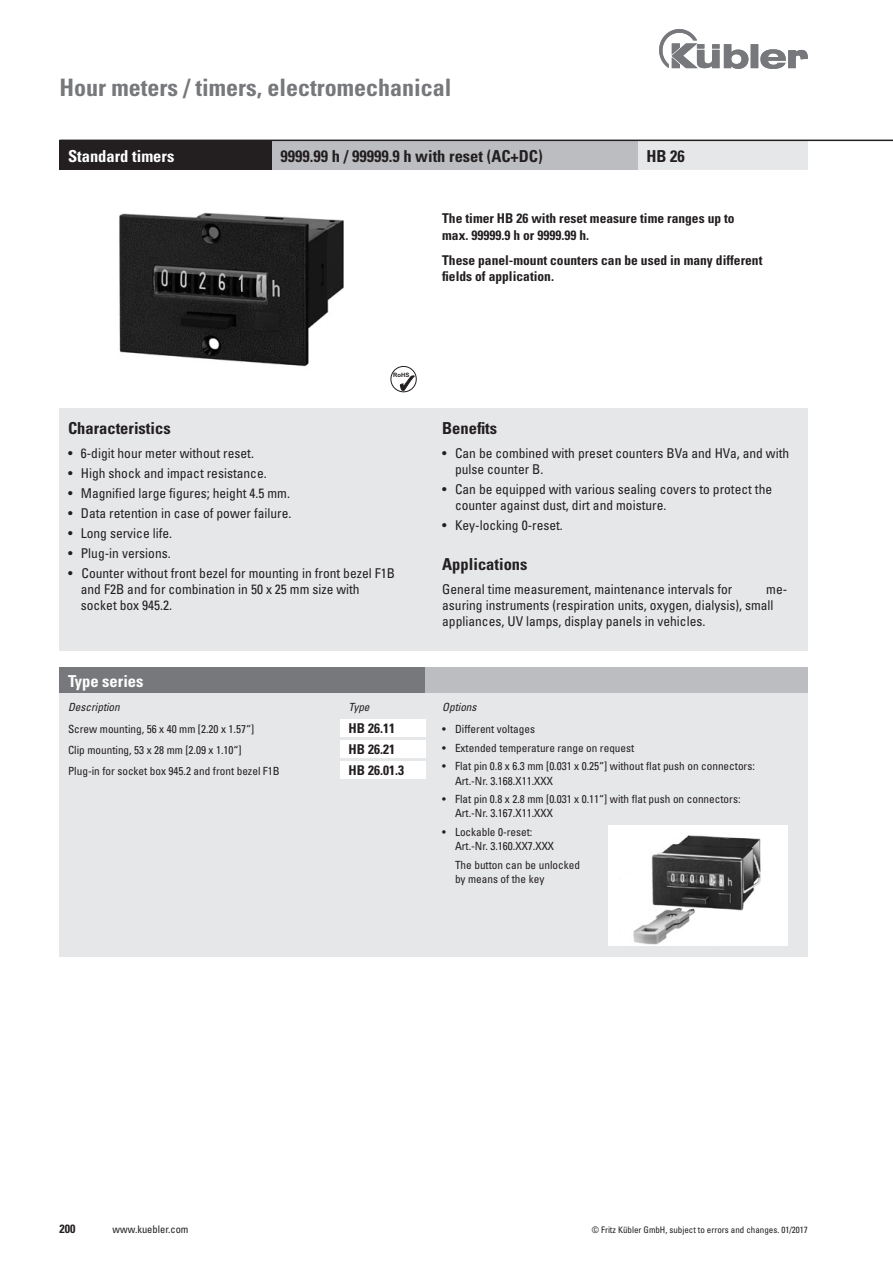
<style>
.page{position:relative;width:893px;height:1263px;background:#fff}
.page>*{position:absolute;margin:0;border:0;box-sizing:border-box;transform-origin:0 0}
.t1{font:700 condensed 24px "Univers";color:#76787b}
.Head_weiß{font:700 condensed 16.5px "Univers";color:#231f20}
.Bestellschlüssel{font:700 condensed 16.5px "Univers";color:#231f20}
.Head_weiß-2{font:700 condensed 16.5px "Univers";color:#fff}
.Head_schwarz{font:700 condensed 16.5px "Univers";color:#fff}
.Bestellschlüssel-2{font:condensed 13.5px/15.8px "Univers";color:#231f20}
._9_Text_fett{font:700 condensed 13.5px/16.5px "Univers";color:#231f20}
.Bestellschlüssel-3{font:700 condensed 13.5px "Univers";color:#231f20}
.t2{font:700 condensed 12px "Univers";color:#231f20}
.Bestellschlüssel-4{font:condensed 11.25px/14.2px "Univers";color:#231f20}
.Bestellschlüssel-5{font:italic condensed 11.25px "Univers";color:#231f20}
.t3{font:condensed 10.5px "Univers";color:#231f20}
.t4{font:condensed 9px "Univers";color:#231f20}
.t5{font:700 6px "Arial";color:#231f20}
</style>
<div class="page">
<img style="left:659px;top:30px;width:149px;height:38px">
<div style="left:60px;top:668px;width:748px;height:289px;background:#e6e7e9"></div>
<div style="left:60px;top:408px;width:748px;height:243px;background:#e6e7e9"></div>
<svg style="left:390px;top:366px;width:27px;height:26px"></svg>
<div style="left:340px;top:720px;width:85px;height:17px;background:#fff"></div>
<div style="left:340px;top:740px;width:85px;height:17px;background:#fff"></div>
<div style="left:340px;top:761px;width:85px;height:17px;background:#fff"></div>
<div style="left:425px;top:668px;width:383px;height:25px;background:#bcbdc0"></div>
<div style="left:608px;top:825px;width:180px;height:120px;background:#fff"></div>
<img style="left:633px;top:835px;width:128px;height:110px">
<img style="left:119px;top:212px;width:225px;height:155px">
<div style="left:60px;top:668px;width:365px;height:25px;background:#76787b"></div>
<div style="left:60px;top:140px;width:212px;height:30px;background:#231f20"></div>
<div style="left:638px;top:140px;width:170px;height:30px;background:#e6e7e9"></div>
<div style="left:272px;top:140px;width:366px;height:30px;background:#bcbdc0"></div>
<hr style="left:60px;top:140px;width:833px;height:1px;background:#231f20">
<p class="t1" style="left:60px;top:72px;width:393px">Hour meters / timers, electromechanical</p>
<p class="Head_weiß-2" style="left:68px;top:146px;width:108px">Standard timers</p>
<p class="Head_weiß" style="left:281px;top:146px;width:264px">9999.99 h / 99999.9 h with reset (AC+DC)</p>
<p class="Head_weiß" style="left:646px;top:146px;width:40px">HB 26</p>
<p class="_9_Text_fett" style="left:442px;top:210px;width:294px">The timer HB 26 with reset measure time ranges up to max. 99999.9 h or 9999.99 h.</p>
<p class="_9_Text_fett" style="left:442px;top:252px;width:322px">These panel-mount counters can be used in many different fields of application.</p>
<p class="t5" style="left:393px;top:371px;width:18px">RoHS</p>
<p class="Bestellschlüssel" style="left:68px;top:418px;width:104px">Characteristics</p>
<p class="Bestellschlüssel-2" style="left:68px;top:445px;width:187px">• 6-digit hour meter without reset.</p>
<p class="Bestellschlüssel-2" style="left:68px;top:465px;width:200px">• High shock and impact resistance.</p>
<p class="Bestellschlüssel-2" style="left:68px;top:485px;width:223px">• Magnified large figures; height 4.5 mm.</p>
<p class="Bestellschlüssel-2" style="left:68px;top:505px;width:225px">• Data retention in case of power failure.</p>
<p class="Bestellschlüssel-2" style="left:68px;top:525px;width:106px">• Long service life.</p>
<p class="Bestellschlüssel-2" style="left:68px;top:545px;width:104px">• Plug-in versions.</p>
<p class="Bestellschlüssel-2" style="left:81px;top:565px;width:316px;text-indent:-13px">• Counter without front bezel for mounting in front bezel F1B and F2B and for combination in 50 x 25 mm size with socket box 945.2.</p>
<p class="Head_schwarz" style="left:68px;top:671px;width:77px">Type series</p>
<p class="Bestellschlüssel-5" style="left:68px;top:699px;width:53px">Description</p>
<p class="Bestellschlüssel-5" style="left:349px;top:699px;width:23px">Type</p>
<p class="Bestellschlüssel-4" style="left:68px;top:722px;width:188px">Screw mounting, 56 x 40 mm [2.20 x 1.57“]</p>
<p class="Bestellschlüssel-3" style="left:349px;top:720px;width:48px">HB 26.11</p>
<p class="Bestellschlüssel-4" style="left:68px;top:743px;width:175px">Clip mounting, 53 x 28 mm [2.09 x 1.10“]</p>
<p class="Bestellschlüssel-3" style="left:349px;top:741px;width:48px">HB 26.21</p>
<p class="Bestellschlüssel-4" style="left:68px;top:763px;width:213px">Plug-in for socket box 945.2 and front bezel F1B</p>
<p class="Bestellschlüssel-3" style="left:349px;top:761px;width:57px">HB 26.01.3</p>
<p class="Bestellschlüssel" style="left:442px;top:418px;width:56px">Benefits</p>
<p class="Bestellschlüssel-2" style="left:455px;top:445px;width:336px;text-indent:-13px">• Can be combined with preset counters BVa and HVa, and with pulse counter B.</p>
<p class="Bestellschlüssel-2" style="left:455px;top:481px;width:319px;text-indent:-13px">• Can be equipped with various sealing covers to protect the counter against dust, dirt and moisture.</p>
<p class="Bestellschlüssel-2" style="left:442px;top:517px;width:122px">• Key-locking 0-reset.</p>
<p class="Bestellschlüssel" style="left:442px;top:554px;width:87px">Applications</p>
<p class="Bestellschlüssel-2" style="left:442px;top:581px;width:292px">General time measurement, maintenance intervals for</p>
<p class="Bestellschlüssel-2" style="left:442px;top:581px;width:346px;text-indent:324px">me&shy;asuring instruments (respiration units, oxygen, dialysis), small appliances, UV lamps, display panels in vehicles.</p>
<p class="Bestellschlüssel-5" style="left:442px;top:699px;width:36px">Options</p>
<p class="Bestellschlüssel-4" style="left:442px;top:722px;width:94px">• Different voltages</p>
<p class="Bestellschlüssel-4" style="left:442px;top:741px;width:194px">• Extended temperature range on request</p>
<p class="Bestellschlüssel-4" style="left:455px;top:759px;width:301px;text-indent:-13px">• Flat pin 0.8 x 6.3 mm [0.031 x 0.25“] without flat push on connectors:<br>Art.-Nr. 3.168.X11.XXX</p>
<p class="Bestellschlüssel-4" style="left:455px;top:792px;width:287px;text-indent:-13px">• Flat pin 0.8 x 2.8 mm [0.031 x 0.11“] with flat push on connectors:<br>Art.-Nr. 3.167.X11.XXX</p>
<p class="Bestellschlüssel-4" style="left:455px;top:825px;width:101px;text-indent:-13px">• Lockable 0-reset:<br>Art.-Nr. 3.160.XX7.XXX</p>
<p class="Bestellschlüssel-4" style="left:455px;top:857px;width:126px">The button can be unlocked</p>
<p class="Bestellschlüssel-4" style="left:455px;top:872px;width:91px">by means of the key</p>
<p class="t2" style="left:60px;top:1221px;width:17px">200</p>
<p class="t3" style="left:113px;top:1223px;width:77px">www.kuebler.com</p>
<p class="t4" style="left:592px;top:1224px;width:218px">© Fritz Kübler GmbH, subject to errors and changes. 01/2017</p>
</div>
